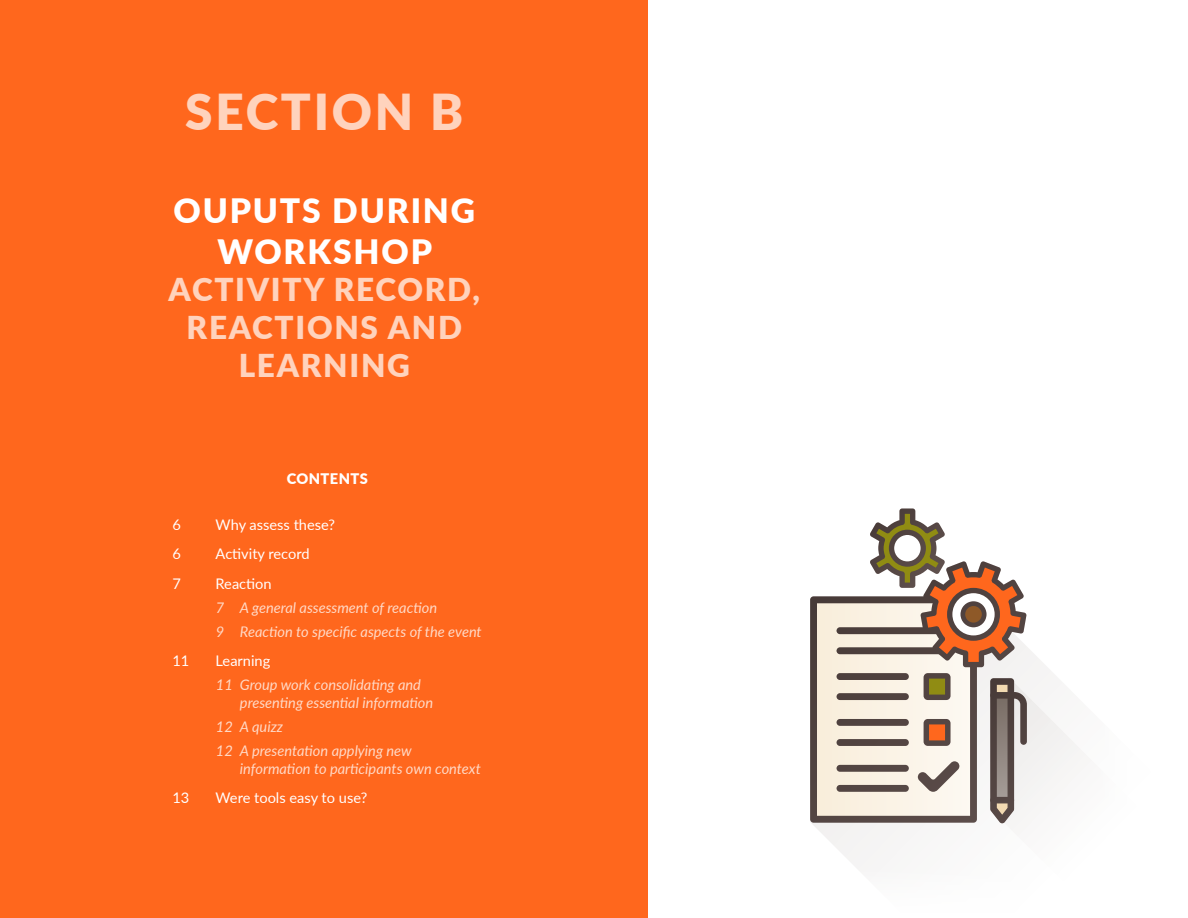
<style>
.page{position:relative;width:1188px;height:918px;background:#fff}
.page>*{position:absolute;margin:0;border:0;box-sizing:border-box;transform-origin:0 0}
.t1{font:900 49.5px "Lato";letter-spacing:.055em;color:#ffd3bd}
.t2{font:900 33.6px/40.3px "Lato";letter-spacing:.055em;color:#fff;text-align:center}
.t3{font:900 31.5px/37.8px "Lato";letter-spacing:.055em;color:#ffd3bd;text-align:center}
.t4{font:italic 14.7px/23.9px "Lato";color:#ffd9c6}
.t5{font:14.7px "Lato";color:#fff}
.t6{font:900 14.7px "Lato";letter-spacing:.025em;color:#fff}
</style>
<div class="page">
<div style="left:0;top:0;width:648px;height:918px;background:#ff671d"></div>
<svg style="left:810px;top:509px;width:274px;height:362px"></svg>
<h1 class="t1" style="left:185px;top:75px;width:280px">SECTION B</h1>
<h2 class="t2" style="left:174px;top:189px;width:303px">OUPUTS DURING<br>WORKSHOP</h2>
<h3 class="t3" style="left:169px;top:270px;width:313px">ACTIVITY RECORD,<br>REACTIONS AND<br>LEARNING</h3>
<p class="t6" style="left:287px;top:467px;width:82px">CONTENTS</p>
<p class="t5" style="left:172px;top:514px;width:10px">6</p>
<p class="t5" style="left:216px;top:514px;width:121px">Why assess these?</p>
<p class="t5" style="left:172px;top:544px;width:10px">6</p>
<p class="t5" style="left:216px;top:544px;width:96px">Activity record</p>
<p class="t5" style="left:172px;top:573px;width:10px">7</p>
<p class="t5" style="left:216px;top:573px;width:58px">Reaction</p>
<p class="t4" style="left:216px;top:595px;width:267px">7 A general assessment of reaction<br>9 Reaction to specific aspects of the event</p>
<p class="t5" style="left:172px;top:650px;width:18px">11</p>
<p class="t5" style="left:216px;top:650px;width:56px">Learning</p>
<p class="t4" style="left:240px;top:675px;width:195px;line-height:18.3px;text-indent:-24px">11 Group work consolidating and presenting essential information</p>
<p class="t4" style="left:216px;top:714px;width:197px">12 A quizz<br>12 A presentation applying new</p>
<p class="t4" style="left:240px;top:756px;width:242px">information to participants own context</p>
<p class="t5" style="left:172px;top:787px;width:18px">13</p>
<p class="t5" style="left:216px;top:787px;width:153px">Were tools easy to use?</p>
</div>
